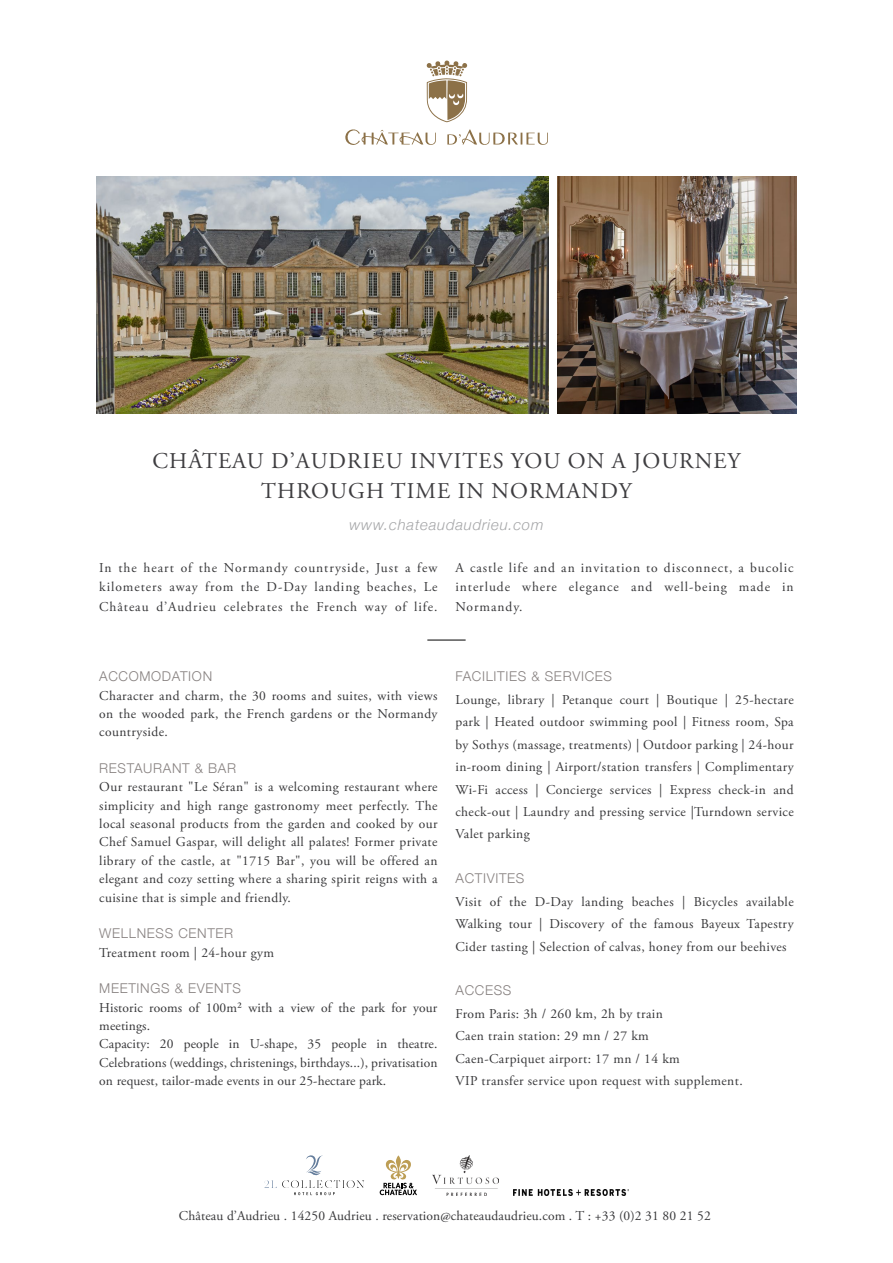
<style>
.page{position:relative;width:893px;height:1263px;background:#fff}
.page>*{position:absolute;margin:0;border:0;box-sizing:border-box;transform-origin:0 0}
.t1{font:22.5px/30px "Adobe Garamond Pro";letter-spacing:.05em;color:#3e3d40;text-align:center}
.t2{font:italic 300 15px "Helvetica Neue";letter-spacing:.05em;color:#a5a6a8}
.t3{font:13.5px/22.5px "Adobe Garamond Pro";letter-spacing:.03em;color:#373739;text-align:justify}
.t4{font:13.5px/18.3px "Adobe Garamond Pro";letter-spacing:.01em;color:#373739}
.t5{font:300 13.5px "Helvetica Neue";letter-spacing:.05em;color:#878180}
</style>
<div class="page">
<svg style="left:447px;top:129px;width:101px;height:16px"></svg>
<svg style="left:345px;top:129px;width:91px;height:16px"></svg>
<svg style="left:427px;top:61px;width:40px;height:61px"></svg>
<img style="left:97px;top:177px;width:452px;height:236px">
<img style="left:557px;top:177px;width:239px;height:236px">
<hr style="left:427px;top:640px;width:39px;height:1px;background:#000">
<img style="left:514px;top:1189px;width:115px;height:6px">
<svg style="left:380px;top:1155px;width:37px;height:40px"></svg>
<img style="left:432px;top:1155px;width:66px;height:40px">
<svg style="left:264px;top:1155px;width:100px;height:40px"></svg>
<h1 class="t1" style="left:153px;top:447px;width:589px">CHÂTEAU D’AUDRIEU INVITES YOU ON A JOURNEY<br>THROUGH TIME IN NORMANDY</h1>
<p class="t2" style="left:349px;top:512px;width:196px">www.chateaudaudrieu.com</p>
<p class="t3" style="left:99px;top:558px;width:340px;line-height:19.5px">In the heart of the Normandy countryside, Just a few kilometers away from the D-Day landing beaches, Le Château d’Audrieu celebrates the French way of life.</p>
<p class="t3" style="left:455px;top:558px;width:340px;line-height:19.5px">A castle life and an invitation to disconnect, a bucolic interlude where elegance and well-being made in Normandy.</p>
<p class="t5" style="left:99px;top:665px;width:114px">ACCOMODATION</p>
<p class="t3" style="left:99px;top:687px;width:340px;line-height:18.3px">Character and charm, the 30 rooms and suites, with views on the wooded park, the French gardens or the Normandy countryside.</p>
<p class="t5" style="left:99px;top:757px;width:138px">RESTAURANT &amp; BAR</p>
<p class="t3" style="left:99px;top:778px;width:340px;line-height:18.3px">Our restaurant "Le Séran" is a welcoming restaurant where simplicity and high range gastronomy meet perfectly. The local seasonal products from the garden and cooked by our Chef Samuel Gaspar, will delight all palates! Former private library of the castle, at "1715 Bar", you will be offered an elegant and cozy setting where a sharing spirit reigns with a cuisine that is simple and friendly.</p>
<p class="t5" style="left:99px;top:922px;width:136px">WELLNESS CENTER</p>
<p class="t3" style="left:99px;top:941px;width:176px">Treatment room | 24-hour gym</p>
<p class="t5" style="left:99px;top:978px;width:143px">MEETINGS &amp; EVENTS</p>
<p class="t4" style="left:99px;top:999px;width:340px">Historic rooms of 100m² with a view of the park for your meetings.<br>Capacity: 20 people in U-shape, 35 people in theatre.<br>Celebrations (weddings, christenings, birthdays...), privatisation on request, tailor-made events in our 25-hectare park.</p>
<p class="t5" style="left:455px;top:666px;width:158px">FACILITIES &amp; SERVICES</p>
<p class="t3" style="left:455px;top:689px;width:340px">Lounge, library | Petanque court | Boutique | 25-hectare park | Heated outdoor swimming pool | Fitness room, Spa by Sothys (massage, treatments) | Outdoor parking | 24-hour in-room dining | Airport/station transfers | Complimentary Wi-Fi access | Concierge services | Express check-in and check-out | Laundry and pressing service |Turndown service Valet parking</p>
<p class="t5" style="left:455px;top:867px;width:70px">ACTIVITES</p>
<p class="t3" style="left:455px;top:891px;width:340px">Visit of the D-Day landing beaches | Bicycles available Walking tour | Discovery of the famous Bayeux Tapestry Cider tasting | Selection of calvas, honey from our beehives</p>
<p class="t5" style="left:455px;top:980px;width:57px">ACCESS</p>
<p class="t3" style="left:455px;top:1003px;width:289px;text-align:left">From Paris: 3h / 260 km, 2h by train<br>Caen train station: 29 mn / 27 km<br>Caen-Carpiquet airport: 17 mn / 14 km<br>VIP transfer service upon request with supplement.</p>
<p class="t4" style="left:179px;top:1207px;width:533px">Château d’Audrieu . 14250 Audrieu . reservation@chateaudaudrieu.com . T : +33 (0)2 31 80 21 52</p>
</div>
